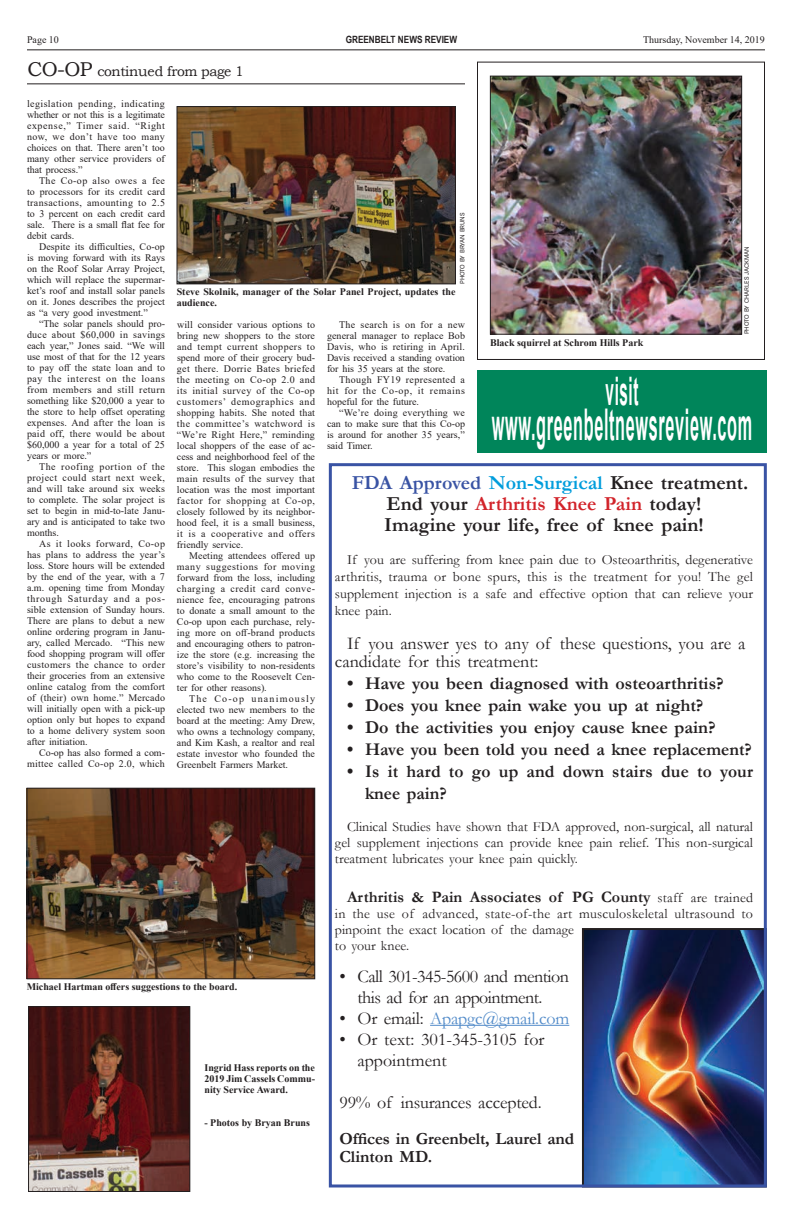
<style>
.page{position:relative;width:792px;height:1224px;background:#fff}
.page>*{position:absolute;margin:0;border:0;box-sizing:border-box;transform-origin:0 0}
.t1{font:700 43.7px "Arial";letter-spacing:.04em;color:#fff;scale:.37 1}
.t2{font:700 39.4px "Arial";letter-spacing:.04em;color:#fff;scale:.39 1}
.t3{font:700 20px/21px "Garamond";color:#231f20}
.t4{font:700 18px/22px "Garamond";color:#231f20}
.t5{font:18px/18px "Garamond";color:#231f20}
.t6{font:18px/21px "Garamond";letter-spacing:-.03em;color:#231f20;text-align:center}
.t7{font:18px "Garamond";letter-spacing:-.01em;color:#528bc9}
.t8{font:700 17px/18px "Garamond";letter-spacing:-.01em;color:#231f20}
.t9{font:700 16px "Garamond";letter-spacing:.005em;color:#231f20}
.t10{font:14px/17px "Garamond";color:#231f20;text-align:justify}
.t11{font:14px/16px "Garamond";letter-spacing:.02em;color:#231f20}
.t12{font:13.9px "Bookman Old Style";letter-spacing:-.03em;color:#231f20}
.t13{font:10px/11px "Times New Roman";color:#231f20;text-align:justify}
.t14{font:700 10px/11px "Times New Roman";color:#231f20}
.t15{font:10px/11px "Times New Roman";letter-spacing:.025em;color:#231f20;text-align:right}
.t16{font:700 10px "Arial Narrow";color:#231f20}
.t17{font:6px "Adelle Sans";color:#231f20}
.s1{font-size:20px}
.s2{color:#3953a4}
.s3{color:#009ddc}
.s4{color:#d2232a}
.s5{font-weight:400;font-size:14px}
.s6{color:#231f20}
</style>
<div class="page">
<hr style="left:27px;top:49px;width:738px;height:1px;background:#231f20">
<hr style="left:430px;top:1025px;width:139px;height:1px;background:#528bc9">
<img style="left:585px;top:931px;width:178px;height:252px">
<div style="left:582px;top:928px;width:185px;height:259px;border:2px solid #231f20"></div>
<div style="left:329px;top:463px;width:438px;height:724px;border:3px solid #3953a4"></div>
<hr style="left:27px;top:83px;width:438px;height:1px;background:#231f20">
<img style="left:179px;top:108px;width:275px;height:174px">
<div style="left:177px;top:106px;width:279px;height:178px;border:1px solid #231f20"></div>
<img style="left:29px;top:790px;width:284px;height:187px">
<div style="left:27px;top:788px;width:288px;height:191px;border:1px solid #231f20"></div>
<img style="left:30px;top:1008px;width:158px;height:182px">
<div style="left:28px;top:1006px;width:162px;height:186px;border:1px solid #231f20"></div>
<img style="left:492px;top:78px;width:248px;height:254px">
<div style="left:490px;top:76px;width:252px;height:258px;border:1px solid #231f20"></div>
<div style="left:477px;top:62px;width:288px;height:298px;border:1px solid #231f20"></div>
<div style="left:478px;top:371px;width:289px;height:82px;background:#00855a"></div>
<p class="t13" style="left:27px;top:34px;width:33px">Page 10</p>
<p class="t16" style="left:346px;top:32px;width:113px">GREENBELT NEWS REVIEW</p>
<p class="t13" style="left:643px;top:34px;width:123px">Thursday, November 14, 2019</p>
<h3 class="t12" style="left:27px;top:62px;width:218px"><span class="s1">CO-OP</span> continued from page 1</h3>
<p class="t13" style="left:27px;top:98px;width:140px">legislation pending, indicating whether or not this is a legitimate expense,” Timer said. “Right now, we don’t have too many choices on that. There aren’t too many other service providers of that process.”</p>
<p class="t13" style="left:27px;top:175px;width:140px;text-indent:12px">The Co-op also owes a fee to processors for its credit card transactions, amounting to 2.5 to 3 percent on each credit card sale. There is a small flat fee for debit cards.</p>
<p class="t13" style="left:27px;top:241px;width:140px;text-indent:12px">Despite its difficulties, Co-op is moving forward with its Rays on the Roof Solar Array Project, which will replace the supermar&shy;ket’s roof and install solar panels on it. Jones describes the project as “a very good investment.”</p>
<p class="t13" style="left:27px;top:318px;width:140px;text-indent:12px">“The solar panels should pro&shy;duce about $60,000 in savings each year,” Jones said. “We will use most of that for the 12 years to pay off the state loan and to pay the interest on the loans from members and still return something like $20,000 a year to the store to help offset operating expenses. And after the loan is paid off, there would be about $60,000 a year for a total of 25 years or more.”</p>
<p class="t13" style="left:27px;top:461px;width:140px;text-indent:12px">The roofing portion of the project could start next week, and will take around six weeks to complete. The solar project is set to begin in mid-to-late Janu&shy;ary and is anticipated to take two months.</p>
<p class="t13" style="left:27px;top:538px;width:140px;text-indent:12px">As it looks forward, Co-op has plans to address the year’s loss. Store hours will be extended by the end of the year, with a 7 a.m. opening time from Monday through Saturday and a pos&shy;sible extension of Sunday hours.<br>There are plans to debut a new online ordering program in Janu&shy;ary, called Mercado. “This new food shopping program will offer customers the chance to order their groceries from an extensive online catalog from the comfort of (their) own home.” Mercado will initially open with a pick-up option only but hopes to expand to a home delivery system soon after initiation.</p>
<p class="t15" style="left:27px;top:747px;width:139px">Co-op has also formed a com&shy;mittee called Co-op 2.0, which</p>
<p class="t17" style="left:458px;top:284px;width:73px;rotate:-90deg">PHOTO BY BRYAN BRUNS</p>
<p class="t13" style="left:327px;top:319px;width:140px;text-indent:12px">The search is on for a new general manager to replace Bob Davis, who is retiring in April.<br>Davis received a standing ovation for his 35 years at the store.</p>
<p class="t13" style="left:327px;top:374px;width:139px;text-indent:12px">Though FY19 represented a hit for the Co-op, it remains hopeful for the future.</p>
<p class="t13" style="left:327px;top:407px;width:140px;text-indent:12px">“We’re doing everything we can to make sure that this Co-op is around for another 35 years,” said Timer.</p>
<p class="t17" style="left:743px;top:334px;width:90px;rotate:-90deg">PHOTO BY CHARLES JACKMAN</p>
<p class="t14" style="left:177px;top:286px;width:280px">Steve Skolnik, manager of the Solar Panel Project, updates the audience.</p>
<p class="t13" style="left:177px;top:319px;width:140px">will consider various options to bring new shoppers to the store and tempt current shoppers to spend more of their grocery bud&shy;get there. Dorrie Bates briefed the meeting on Co-op 2.0 and its initial survey of the Co-op customers’ demographics and shopping habits. She noted that the committee’s watchword is “We’re Right Here,” reminding local shoppers of the ease of ac&shy;cess and neighborhood feel of the store. This slogan embodies the main results of the survey that location was the most important factor for shopping at Co-op, closely followed by its neighbor&shy;hood feel, it is a small business, it is a cooperative and offers friendly service.</p>
<p class="t13" style="left:177px;top:550px;width:140px;text-indent:12px">Meeting attendees offered up many suggestions for moving forward from the loss, including charging a credit card conve&shy;nience fee, encouraging patrons to donate a small amount to the Co-op upon each purchase, rely&shy;ing more on off-brand products and encouraging others to patron&shy;ize the store (e.g. increasing the store’s visibility to non-residents who come to the Roosevelt Cen&shy;ter for other reasons).</p>
<p class="t13" style="left:177px;top:693px;width:140px;text-indent:12px">The Co-op unanimously elected two new members to the board at the meeting: Amy Drew, who owns a technology company, and Kim Kash, a realtor and real estate investor who founded the Greenbelt Farmers Market.</p>
<p class="t14" style="left:490px;top:337px;width:155px">Black squirrel at Schrom Hills Park</p>
<h2 class="t2" style="left:606px;top:364px;width:86px">visit</h2>
<h1 class="t1" style="left:492px;top:394px;width:706px">www.greenbeltnewsreview.com</h1>
<h3 class="t3" style="left:384px;top:472px;width:366px;text-indent:-32px"><span class="s2">FDA Approved</span> <span class="s3">Non-Surgical</span> Knee treatment.<br>End your <span class="s4">Arthritis Knee Pain</span> today!<br>Imagine your life, free of knee pain!</h3>
<h3 class="t10" style="left:335px;top:551px;width:420px;text-indent:12px">If you are suffering from knee pain due to Osteoarthritis, degenerative arthritis, trauma or bone spurs, this is the treatment for you! The gel supplement injection is a safe and effective option that can relieve your knee pain.</h3>
<h3 class="t5" style="left:335px;top:634px;width:412px;text-indent:12px">If you answer yes to any of these questions, you are a candidate for this treatment:</h3>
<h3 class="t4" style="left:347px;top:672px;width:378px">• Have you been diagnosed with osteoarthritis?</h3>
<h3 class="t4" style="left:347px;top:694px;width:358px">• Does you knee pain wake you up at night?</h3>
<h3 class="t4" style="left:347px;top:716px;width:370px">• Do the activities you enjoy cause knee pain?</h3>
<h3 class="t4" style="left:347px;top:738px;width:406px">• Have you been told you need a knee replacement?</h3>
<h3 class="t4" style="left:365px;top:760px;width:390px;text-indent:-18px">• Is it hard to go up and down stairs due to your knee pain?</h3>
<h3 class="t10" style="left:335px;top:818px;width:420px;line-height:16px;text-indent:12px">Clinical Studies have shown that FDA approved, non-surgical, all natural gel supplement injections can provide knee pain relief. This non-surgical treatment lubricates your knee pain quickly.</h3>
<h3 class="t9" style="left:347px;top:886px;width:408px">Arthritis &amp; Pain Associates of PG County <span class="s5">staff are trained</span></h3>
<h3 class="t11" style="left:335px;top:905px;width:420px">in the use of advanced, state-of-the art musculoskeletal ultrasound to pinpoint the exact location of the damage<br>to your knee.</h3>
<h3 class="t6" style="left:339px;top:965px;width:231px">• Call 301-345-5600 and mention this ad for an appointment.</h3>
<h3 class="t7" style="left:339px;top:1006px;width:231px"><span class="s6">• Or email:</span> Apapgc@gmail.com</h3>
<h3 class="t5" style="left:357px;top:1028px;width:189px;line-height:21px;text-indent:-18px">• Or text: 301-345-3105 for appointment</h3>
<h3 class="t5" style="left:339px;top:1093px;width:204px">99% of insurances accepted.</h3>
<h3 class="t8" style="left:339px;top:1130px;width:236px">Offices in Greenbelt, Laurel and<br>Clinton MD.</h3>
<p class="t14" style="left:27px;top:981px;width:212px">Michael Hartman offers suggestions to the board.</p>
<p class="t14" style="left:204px;top:1062px;width:112px;text-align:justify">Ingrid Hass reports on the 2019 Jim Cassels Commu&shy;nity Service Award.</p>
<p class="t14" style="left:204px;top:1117px;width:107px">- Photos by Bryan Bruns</p>
</div>
